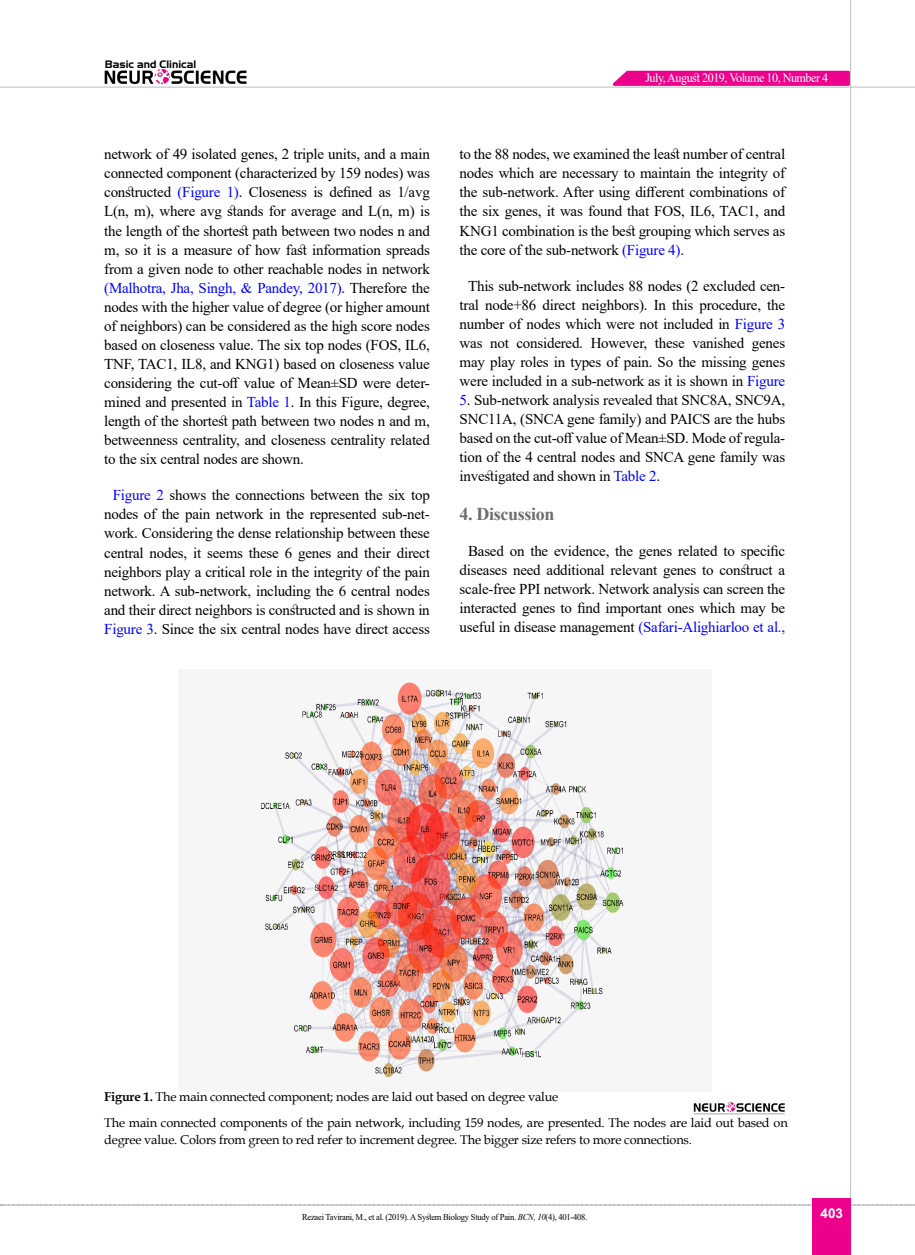
<style>
.page{position:relative;width:915px;height:1255px;background:#fff}
.page>*{position:absolute;margin:0;border:0;box-sizing:border-box;transform-origin:0 0}
.t1{font:700 18px "Times New Roman";letter-spacing:-.02em;color:#6d6e71}
.t2{font:15px/19px "Times New Roman";letter-spacing:-.015em;color:#000;text-align:justify}
.t3{font:700 13.5px "Arial";color:#fff}
.t4{font:12.75px/26.2px "Book Antiqua";letter-spacing:-.015em;color:#000}
.t5{font:12.75px "Times New Roman";letter-spacing:-.04em;color:#fff;scale:.95 1}
.t6{font:10.5px "Aero Regular SWFTE";color:#000}
.t7{font:9px "Times New Roman";letter-spacing:-.03em;color:#000;scale:.95 1}
.s1{color:#00f}
.s2{font-weight:700}
.s3{font-style:italic}
</style>
<div class="page">
<svg style="left:1px;top:1204px;width:914px;height:1px"></svg>
<hr style="left:849px;top:0;width:1px;height:1254px;background:#c2c4c6">
<hr style="left:0;top:87px;width:914px;height:1px;background:#c2c4c6">
<img style="left:104px;top:69px;width:143px;height:16px">
<div style="left:812px;top:1198px;width:38px;height:56px;background:#ec008c"></div>
<svg style="left:606px;top:69px;width:245px;height:18px;background:#ee32a2"></svg>
<img style="left:261px;top:682px;width:363px;height:396px">
<img style="left:693px;top:1102px;width:91px;height:13px">
<p class="t6" style="left:105px;top:58px;width:93px">Basic and Clinical</p>
<p class="t2" style="left:104px;top:144px;width:327px">network of 49 isolated genes, 2 triple units, and a main connected component (characterized by 159 nodes) was constructed <span class="s1">(Figure 1)</span>. Closeness is defined as 1/avg L(n, m), where avg stands for average and L(n, m) is the length of the shortest path between two nodes n and m, so it is a measure of how fast information spreads from a given node to other reachable nodes in network <span class="s1">(Malhotra, Jha, Singh, &amp; Pandey, 2017)</span>. Therefore the nodes with the higher value of degree (or higher amount of neighbors) can be considered as the high score nodes based on closeness value. The six top nodes (FOS, IL6, TNF, TAC1, IL8, and KNG1) based on closeness value considering the cut-off value of Mean±SD were deter&shy;mined and presented in <span class="s1">Table 1</span>. In this Figure, degree, length of the shortest path between two nodes n and m, betweenness centrality, and closeness centrality related to the six central nodes are shown.</p>
<p class="t2" style="left:104px;top:485px;width:327px;text-align:center"><span class="s1">Figure 2</span> shows the connections between the six top nodes of the pain network in the represented sub-net&shy;work. Considering the dense relationship between these central nodes, it seems these 6 genes and their direct neighbors play a critical role in the integrity of the pain network. A sub-network, including the 6 central nodes and their direct neighbors is constructed and is shown in <span class="s1">Figure 3</span>. Since the six central nodes have direct access</p>
<p class="t5" style="left:645px;top:69px;width:194px">July, August 2019, Volume 10, Number 4</p>
<p class="t2" style="left:459px;top:144px;width:327px">to the 88 nodes, we examined the least number of central nodes which are necessary to maintain the integrity of the sub-network. After using different combinations of the six genes, it was found that FOS, IL6, TAC1, and KNG1 combination is the best grouping which serves as the core of the sub-network <span class="s1">(Figure 4)</span>.</p>
<p class="t2" style="left:459px;top:276px;width:327px;text-align:center">This sub-network includes 88 nodes (2 excluded cen&shy;tral node+86 direct neighbors). In this procedure, the number of nodes which were not included in <span class="s1">Figure 3 </span>was not considered. However, these vanished genes may play roles in types of pain. So the missing genes were included in a sub-network as it is shown in <span class="s1">Figure</span></p>
<p class="t2" style="left:459px;top:390px;width:327px"><span class="s1">5</span>. Sub-network analysis revealed that SNC8A, SNC9A, SNC11A, (SNCA gene family) and PAICS are the hubs based on the cut-off value of Mean±SD. Mode of regula&shy;tion of the 4 central nodes and SNCA gene family was investigated and shown in <span class="s1">Table 2</span>.</p>
<p class="t1" style="left:459px;top:501px;width:96px">4. Discussion</p>
<p class="t2" style="left:459px;top:541px;width:327px;text-align:center">Based on the evidence, the genes related to specific diseases need additional relevant genes to construct a scale-free PPI network. Network analysis can screen the interacted genes to find important ones which may be useful in disease management <span class="s1">(Safari-Alighiarloo et al.,</span></p>
<p class="t4" style="left:104px;top:1083px;width:684px"><span class="s2">Figure 1.</span> The main connected component; nodes are laid out based on degree value<br>The main connected components of the pain network, including 159 nodes, are presented. The nodes are laid out based on</p>
<p class="t4" style="left:104px;top:1125px;width:589px">degree value. Colors from green to red refer to increment degree. The bigger size refers to more connections.</p>
<p class="t7" style="left:302px;top:1210px;width:302px">Rezaei Tavirani, M., et al. (2019). A System Biology Study of Pain. <span class="s3">BCN, 10</span>(4), 401-408.</p>
<p class="t3" style="left:820px;top:1203px;width:24px">403</p>
</div>
